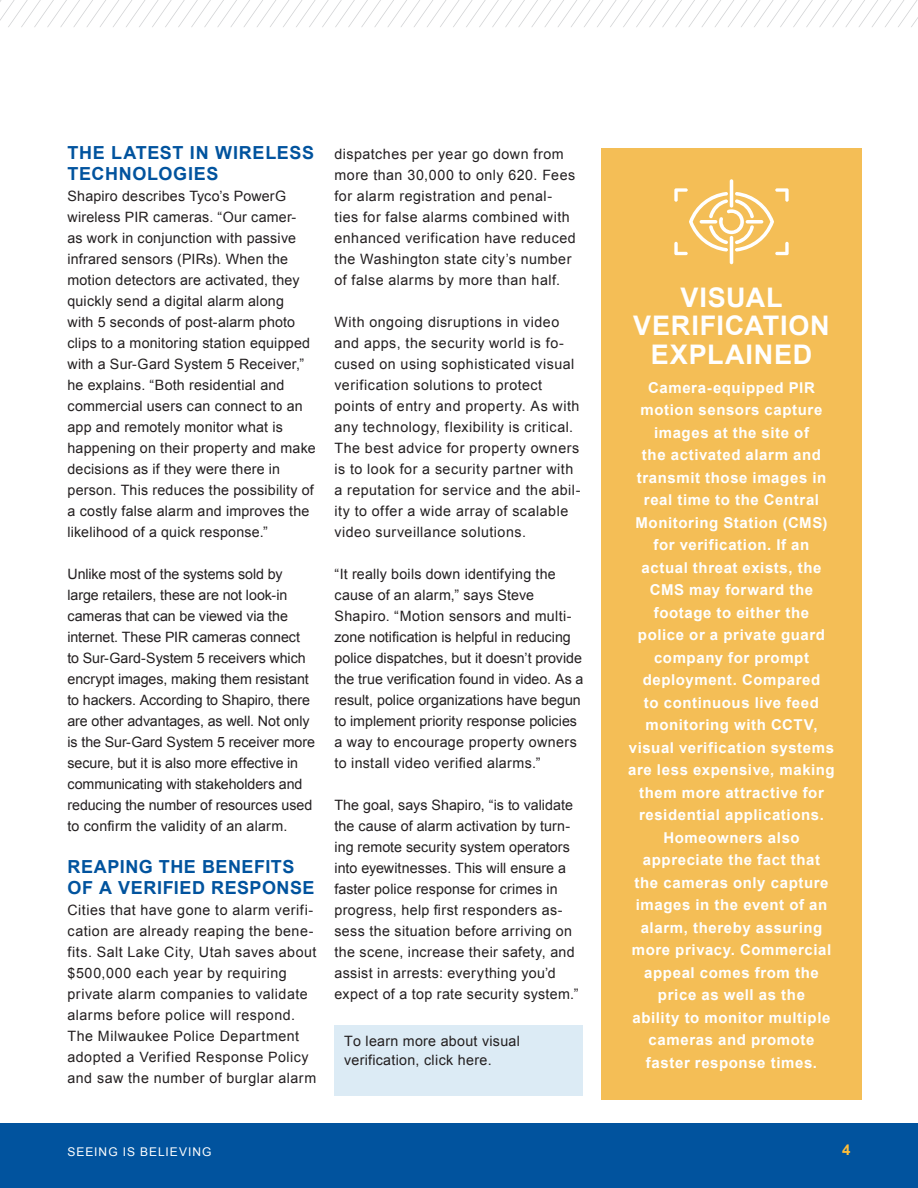
<style>
.page{position:relative;width:918px;height:1188px;background:#fff}
.page>*{position:absolute;margin:0;border:0;box-sizing:border-box;transform-origin:0 0}
.body{font:700 27px/28.5px "Arial";letter-spacing:.03em;color:#fff;text-align:center}
.section{font:700 18px/21px "Arial";letter-spacing:.03em;color:#01539e}
.body-2{font:700 15px/22.5px "Arial";letter-spacing:.04em;color:#fff;text-align:center}
.t1{font:700 15px "Arial";color:#febd39}
.body-3{font:14.25px/21px "Arial";letter-spacing:.02em;color:#231f20}
.body-4{font:14.25px/21px "Arial";letter-spacing:-.005em;color:#231f20}
.t2{font:12px "Arial";letter-spacing:.085em;color:#fff}
</style>
<div class="page">
<div style="left:0;top:1124px;width:918px;height:64px;background:#01539e"></div>
<svg style="left:0;top:0;width:918px;height:27px"></svg>
<div style="left:602px;top:148px;width:260px;height:952px;background:#f4be56"></div>
<svg style="left:674px;top:188px;width:115px;height:67px"></svg>
<hr style="left:730px;top:236px;width:3px;height:28px;background:#fff;border-radius:2px">
<hr style="left:730px;top:179px;width:3px;height:29px;background:#fff;border-radius:2px">
<svg style="left:746px;top:220px;width:17px;height:4px"></svg>
<svg style="left:700px;top:220px;width:17px;height:4px"></svg>
<div style="left:334px;top:1025px;width:249px;height:71px;background:#dcebf5"></div>
<p class="section" style="left:68px;top:143px;width:248px">THE LATEST IN WIRELESS<br>TECHNOLOGIES</p>
<p class="body-3" style="left:68px;top:186px;width:250px">Shapiro describes Tyco’s PowerG wireless PIR cameras. “Our camer-<br>as work in conjunction with passive infrared sensors (PIRs). When the motion detectors are activated, they quickly send a digital alarm along<br>with 5 seconds of post-alarm photo clips to a monitoring station equipped with a Sur-Gard System 5 Receiver,” he explains. “Both residential and commercial users can connect to an app and remotely monitor what is happening on their property and make decisions as if they were there in person. This reduces the possibility of a costly false alarm and improves the likelihood of a quick response.”</p>
<p class="body-4" style="left:68px;top:564px;width:249px">Unlike most of the systems sold by large retailers, these are not look-in cameras that can be viewed via the internet. These PIR cameras connect to Sur-Gard-System 5 receivers which encrypt images, making them resistant to hackers. According to Shapiro, there are other advantages, as well. Not only is the Sur-Gard System 5 receiver more secure, but it is also more effective in communicating with stakeholders and reducing the number of resources used to confirm the validity of an alarm.</p>
<p class="section" style="left:68px;top:857px;width:249px">REAPING THE BENEFITS<br>OF A VERIFIED RESPONSE</p>
<p class="body-3" style="left:68px;top:900px;width:251px">Cities that have gone to alarm verifi&shy;cation are already reaping the bene&shy;fits. Salt Lake City, Utah saves about $500,000 each year by requiring private alarm companies to validate alarms before police will respond.<br>The Milwaukee Police Department adopted a Verified Response Policy and saw the number of burglar alarm</p>
<p class="body-3" style="left:335px;top:144px;width:243px">dispatches per year go down from more than 30,000 to only 620. Fees for alarm registration and penal&shy;ties for false alarms combined with enhanced verification have reduced the Washington state city’s number of false alarms by more than half.</p>
<p class="body-3" style="left:335px;top:312px;width:248px">With ongoing disruptions in video and apps, the security world is fo&shy;cused on using sophisticated visual verification solutions to protect points of entry and property. As with any technology, flexibility is critical.<br>The best advice for property owners is to look for a security partner with a reputation for service and the abil&shy;ity to offer a wide array of scalable video surveillance solutions.</p>
<p class="body-3" style="left:335px;top:564px;width:251px">“It really boils down identifying the cause of an alarm,” says Steve Shapiro. “Motion sensors and multi&shy;zone notification is helpful in reducing police dispatches, but it doesn’t provide the true verification found in video. As a result, police organizations have begun to implement priority response policies a way to encourage property owners to install video verified alarms.”</p>
<p class="body-3" style="left:335px;top:795px;width:246px">The goal, says Shapiro, “is to validate the cause of alarm activation by turn&shy;ing remote security system operators into eyewitnesses. This will ensure a faster police response for crimes in progress, help first responders as&shy;sess the situation before arriving on the scene, increase their safety, and assist in arrests: everything you’d expect of a top rate security system.”</p>
<p class="body-3" style="left:344px;top:1031px;width:177px;line-height:19.5px">To learn more about visual verification, click here.</p>
<p class="body" style="left:633px;top:284px;width:198px">VISUAL<br>VERIFICATION<br>EXPLAINED</p>
<p class="body-2" style="left:628px;top:377px;width:208px">Camera-equipped PIR motion sensors capture images at the site of<br>the activated alarm and transmit those images in real time to the Central<br>Monitoring Station (CMS) for verification. If an<br>actual threat exists, the<br>CMS may forward the footage to either the<br>police or a private guard company for prompt deployment. Compared<br>to continuous live feed monitoring with CCTV, visual verification systems are less expensive, making them more attractive for residential applications.<br>Homeowners also appreciate the fact that<br>the cameras only capture images in the event of an alarm, thereby assuring more privacy. Commercial appeal comes from the price as well as the<br>ability to monitor multiple cameras and promote faster response times.</p>
<p class="t2" style="left:68px;top:1144px;width:146px">SEEING IS BELIEVING</p>
<p class="t1" style="left:842px;top:1140px;width:10px">4</p>
</div>
